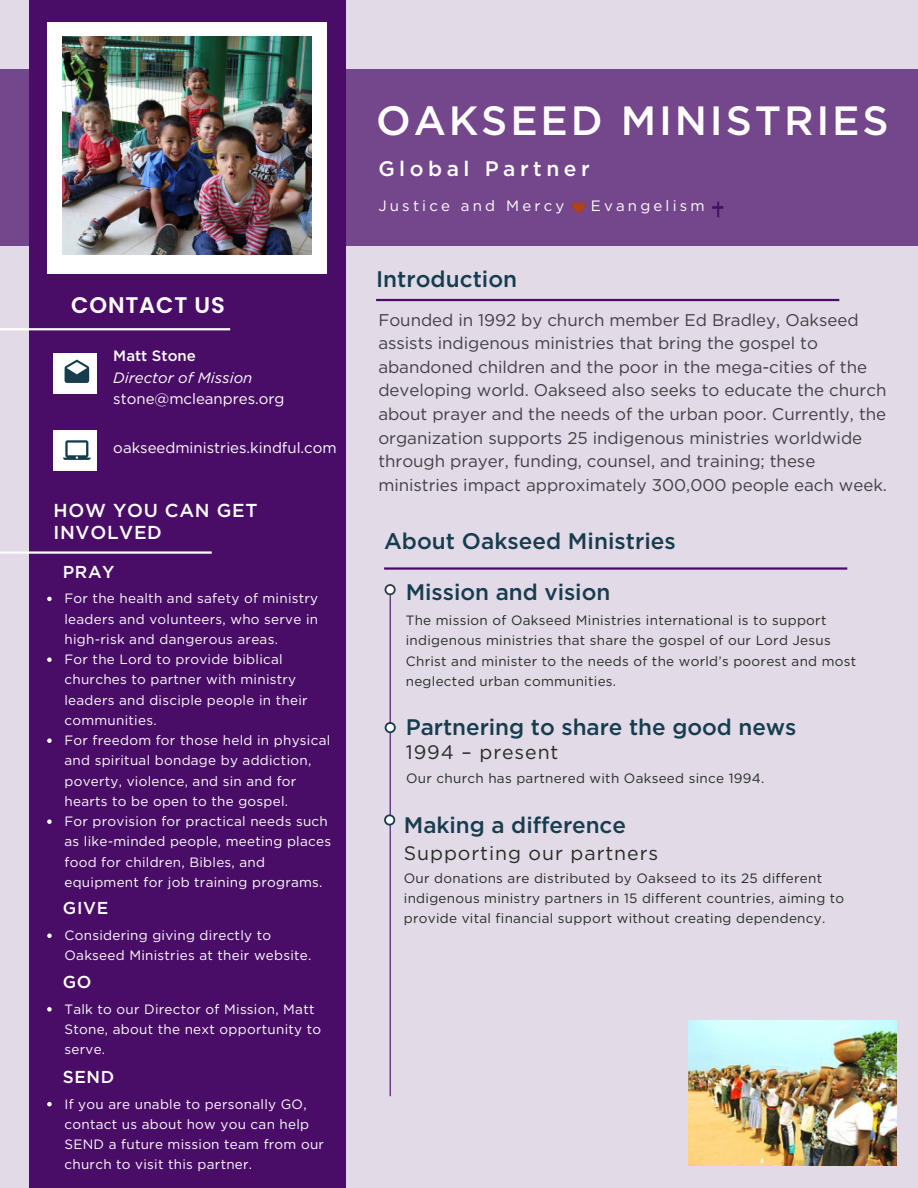
<style>
.page{position:relative;width:918px;height:1188px;background:#e3dae8}
.page>*{position:absolute;margin:0;border:0;box-sizing:border-box;transform-origin:0 0}
.t1{font:500 40.8px "Gotham";letter-spacing:.07em;color:#fff}
.t2{font:500 22.65px "Gotham";color:#163d4e}
.t3{font:500 22.5px "Gotham";letter-spacing:-.005em;color:#163d4e}
.t4{font:600 22.5px "Poppins";letter-spacing:.035em;color:#fff}
.t5{font:500 21px "Gotham";letter-spacing:.215em;color:#fff}
.t6{font:19.5px "Gotham";letter-spacing:.045em;color:#252c24}
.t7{font:500 18.75px/22.5px "Gotham";letter-spacing:.035em;color:#fff}
.t8{font:500 17.25px "Gotham";letter-spacing:.035em;color:#fff}
.t9{font:16.95px/23.7px "Gotham";letter-spacing:-.005em;color:#414042}
.t10{font:15px "Gotham";color:#fff}
.t11{font:15px "Gotham";letter-spacing:.215em;color:#fff}
.t12{font:italic 15px "Gotham";color:#fff}
.t13{font:500 15px "Gotham";color:#fff}
.t14{font:13.5px/20.2px "Gotham";letter-spacing:.02em;color:#fff}
.t15{font:13.5px/20.2px "Gotham";letter-spacing:.02em;color:#252c24}
</style>
<div class="page">
<div style="left:29px;top:0;width:316px;height:1188px;background:#490d67"></div>
<div style="left:0;top:70px;width:918px;height:176px;background:#74468b"></div>
<hr style="left:384px;top:567px;width:463px;height:3px;background:#490d67">
<hr style="left:390px;top:590px;width:1px;height:506px;background:#490d67">
<svg style="left:385px;top:584px;width:11px;height:11px"></svg>
<div style="left:386px;top:586px;width:8px;height:7px;background:#fff;border-radius:50%"></div>
<div style="left:47px;top:22px;width:279px;height:251px;background:#fff"></div>
<img style="left:63px;top:36px;width:248px;height:219px">
<hr style="left:0;top:328px;width:230px;height:2px;background:#fff">
<hr style="left:376px;top:299px;width:463px;height:2px;background:#490d67">
<svg style="left:384px;top:814px;width:11px;height:12px"></svg>
<div style="left:386px;top:816px;width:7px;height:8px;background:#fff;border-radius:50%"></div>
<svg style="left:385px;top:722px;width:11px;height:11px"></svg>
<div style="left:387px;top:724px;width:7px;height:7px;background:#fff;border-radius:50%"></div>
<img style="left:688px;top:1021px;width:208px;height:145px">
<hr style="left:0;top:551px;width:212px;height:3px;background:#fff">
<img style="left:712px;top:201px;width:12px;height:17px">
<img style="left:571px;top:202px;width:15px;height:12px">
<svg style="left:47px;top:1102px;width:5px;height:4px"></svg>
<svg style="left:47px;top:597px;width:5px;height:4px"></svg>
<svg style="left:47px;top:657px;width:5px;height:5px"></svg>
<svg style="left:47px;top:738px;width:5px;height:5px"></svg>
<svg style="left:47px;top:819px;width:5px;height:5px"></svg>
<svg style="left:47px;top:1007px;width:5px;height:5px"></svg>
<div style="left:54px;top:430px;width:43px;height:41px;background:#fff"></div>
<svg style="left:63px;top:440px;width:28px;height:20px"></svg>
<div style="left:54px;top:353px;width:43px;height:40px;background:#fff"></div>
<svg style="left:65px;top:360px;width:24px;height:23px"></svg>
<svg style="left:47px;top:933px;width:5px;height:5px"></svg>
<h3 class="t4" style="left:71px;top:292px;width:155px">CONTACT US</h3>
<p class="t13" style="left:113px;top:346px;width:84px">Matt Stone</p>
<p class="t12" style="left:113px;top:368px;width:141px">Director of Mission</p>
<p class="t10" style="left:113px;top:389px;width:173px">stone@mcleanpres.org</p>
<p class="t10" style="left:113px;top:438px;width:225px">oakseedministries.kindful.com</p>
<h3 class="t7" style="left:54px;top:498px;width:205px">HOW YOU CAN GET<br>INVOLVED</h3>
<p class="t8" style="left:63px;top:561px;width:53px">PRAY</p>
<p class="t14" style="left:64px;top:588px;width:268px">For the health and safety of ministry leaders and volunteers, who serve in high-risk and dangerous areas.<br>For the Lord to provide biblical churches to partner with ministry leaders and disciple people in their communities.<br>For freedom for those held in physical and spiritual bondage by addiction, poverty, violence, and sin and for hearts to be open to the gospel.<br>For provision for practical needs such as like-minded people, meeting places food for children, Bibles, and equipment for job training programs.</p>
<p class="t8" style="left:63px;top:897px;width:47px">GIVE</p>
<p class="t14" style="left:65px;top:925px;width:248px">Considering giving directly to<br>Oakseed Ministries at their website.</p>
<p class="t8" style="left:63px;top:970px;width:30px">GO</p>
<p class="t14" style="left:64px;top:999px;width:258px">Talk to our Director of Mission, Matt<br>Stone, about the next opportunity to serve.</p>
<p class="t8" style="left:63px;top:1065px;width:53px">SEND</p>
<p class="t14" style="left:64px;top:1093px;width:261px">If you are unable to personally GO, contact us about how you can help<br>SEND a future mission team from our church to visit this partner.</p>
<h1 class="t1" style="left:376px;top:94px;width:514px">OAKSEED MINISTRIES</h1>
<h3 class="t5" style="left:378px;top:155px;width:213px">Global Partner</h3>
<p class="t11" style="left:378px;top:197px;width:188px">Justice and Mercy</p>
<p class="t11" style="left:591px;top:197px;width:116px">Evangelism</p>
<h2 class="t2" style="left:376px;top:264px;width:143px">Introduction</h2>
<p class="t9" style="left:378px;top:307px;width:510px">Founded in 1992 by church member Ed Bradley, Oakseed assists indigenous ministries that bring the gospel to abandoned children and the poor in the mega-cities of the developing world. Oakseed also seeks to educate the church about prayer and the needs of the urban poor. Currently, the organization supports 25 indigenous ministries worldwide through prayer, funding, counsel, and training; these ministries impact approximately 300,000 people each week.</p>
<h2 class="t2" style="left:384px;top:526px;width:293px">About Oakseed Ministries</h2>
<h3 class="t3" style="left:406px;top:577px;width:206px">Mission and vision</h3>
<p class="t15" style="left:406px;top:610px;width:452px">The mission of Oakseed Ministries international is to support indigenous ministries that share the gospel of our Lord Jesus Christ and minister to the needs of the world’s poorest and most neglected urban communities.</p>
<h3 class="t3" style="left:406px;top:713px;width:392px">Partnering to share the good news</h3>
<h3 class="t6" style="left:406px;top:740px;width:154px">1994 – present</h3>
<p class="t15" style="left:406px;top:768px;width:360px">Our church has partnered with Oakseed since 1994.</p>
<h3 class="t3" style="left:404px;top:810px;width:224px">Making a difference</h3>
<h3 class="t6" style="left:404px;top:841px;width:256px">Supporting our partners</h3>
<p class="t15" style="left:404px;top:868px;width:442px">Our donations are distributed by Oakseed to its 25 different indigenous ministry partners in 15 different countries, aiming to provide vital financial support without creating dependency.</p>
</div>
